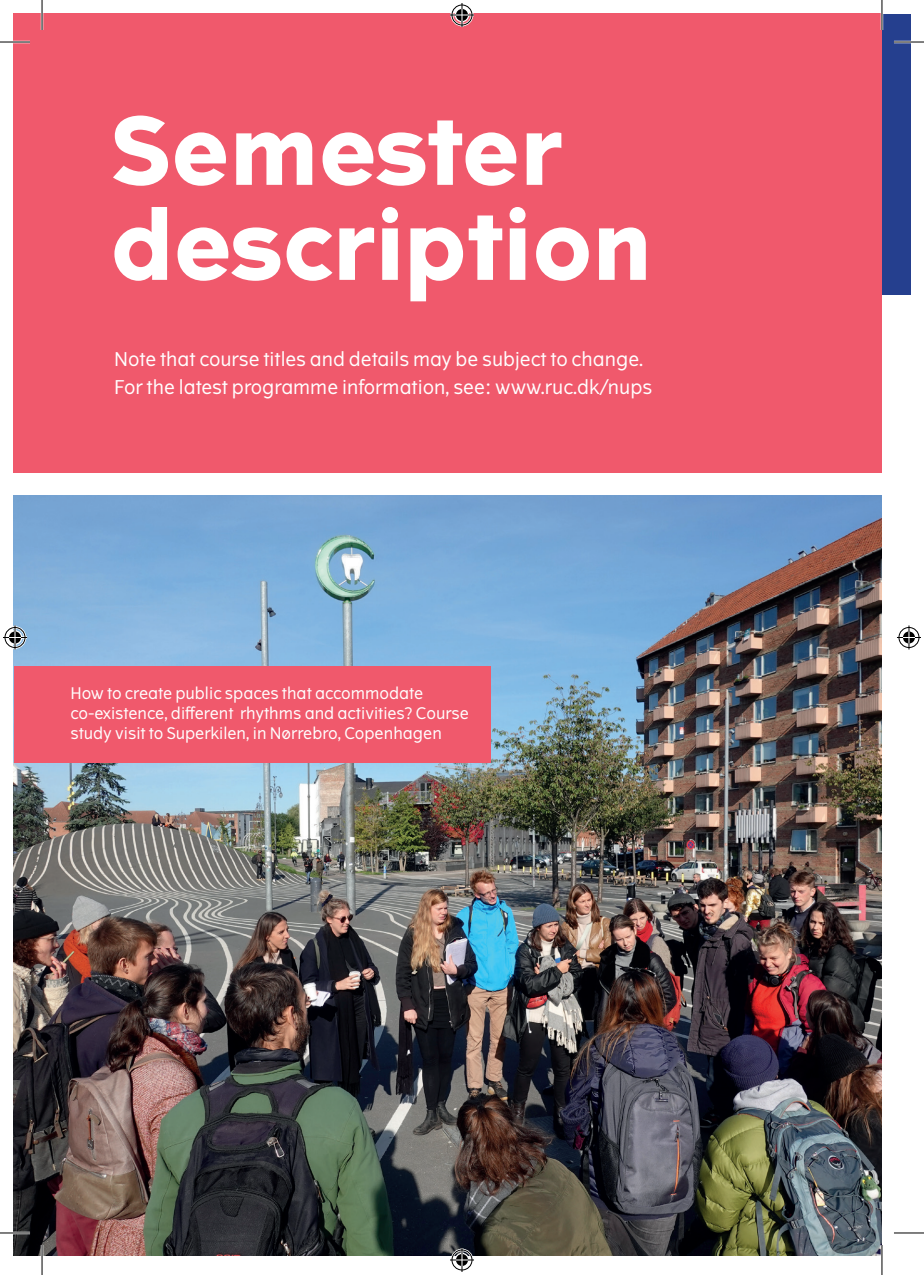
<style>
.page{position:relative;width:924px;height:1275px;background:#fff}
.page>*{position:absolute;margin:0;border:0;box-sizing:border-box;transform-origin:0 0}
.t1{font:700 93.4px/95px "The Wave";color:#fff}
.t2{font:19px/28px "The Wave";color:#fff}
.t3{font:16px/20px "The Wave";color:#fff}
</style>
<div class="page">
<img style="left:14px;top:496px;width:867px;height:759px">
<div style="left:14px;top:14px;width:867px;height:459px;background:#f0596c"></div>
<div style="left:14px;top:666px;width:476px;height:96px;background:#f0596c"></div>
<div style="left:881px;top:14px;width:28px;height:280px;background:#253f8e"></div>
<hr style="left:0;top:41px;width:30px;height:2px;background:#fff">
<hr style="left:893px;top:41px;width:30px;height:2px;background:#fff">
<hr style="left:0;top:1231px;width:30px;height:3px;background:#fff">
<hr style="left:41px;top:0;width:2px;height:30px;background:#fff">
<hr style="left:41px;top:1245px;width:2px;height:30px;background:#fff">
<hr style="left:880px;top:0;width:2px;height:30px;background:#fff">
<hr style="left:880px;top:1245px;width:2px;height:30px;background:#fff">
<hr style="left:0;top:42px;width:30px;height:1px;background:#000">
<hr style="left:893px;top:42px;width:30px;height:1px;background:#000">
<hr style="left:0;top:1232px;width:30px;height:1px;background:#000">
<hr style="left:893px;top:1232px;width:30px;height:1px;background:#000">
<hr style="left:42px;top:0;width:1px;height:30px;background:#000">
<hr style="left:42px;top:1245px;width:1px;height:30px;background:#000">
<hr style="left:881px;top:0;width:1px;height:30px;background:#000">
<hr style="left:881px;top:1245px;width:1px;height:30px;background:#000">
<svg style="left:450px;top:3px;width:24px;height:24px"></svg>
<svg style="left:450px;top:1248px;width:24px;height:24px"></svg>
<svg style="left:3px;top:625px;width:24px;height:24px"></svg>
<svg style="left:897px;top:625px;width:23px;height:24px"></svg>
<h1 class="t1" style="left:110px;top:106px;width:543px">Semester description</h1>
<p class="t2" style="left:114px;top:345px;width:539px">Note that course titles and details may be subject to change.<br>For the latest programme information, see: www.ruc.dk/nups</p>
<p class="t3" style="left:70px;top:683px;width:400px">How to create public spaces that accommodate co-existence, different rhythms and activities? Course study visit to Superkilen, in Nørrebro, Copenhagen</p>
</div>
